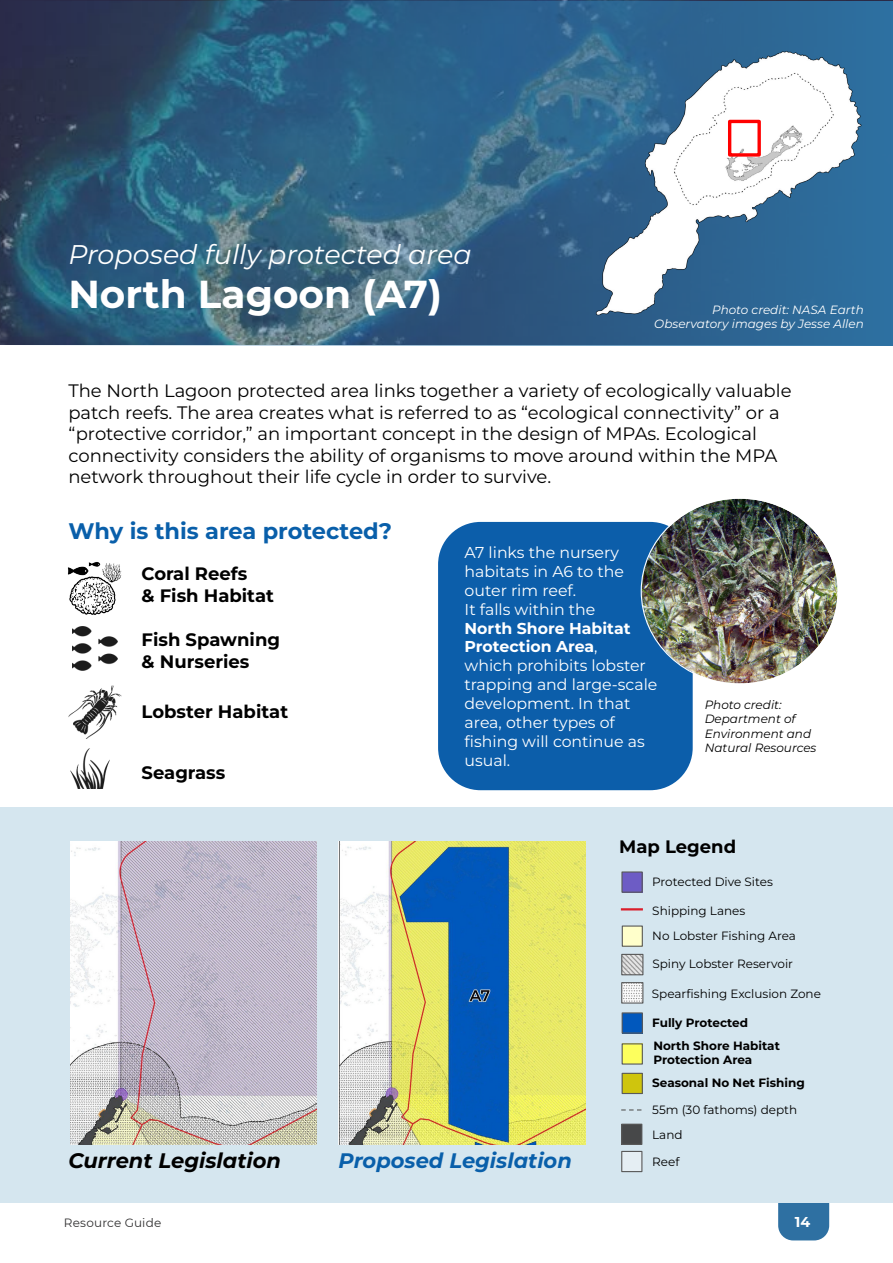
<style>
.page{position:relative;width:893px;height:1263px;background:#fff}
.page>*{position:absolute;margin:0;border:0;box-sizing:border-box;transform-origin:0 0}
.t1{font:700 39px "Montserrat";color:#fff}
.t2{font:italic 27px "Montserrat";color:#fff}
.t3{font:700 22.5px "Montserrat";color:#095faa}
.t4{font:italic 700 21px "Montserrat";color:#095faa}
.t5{font:italic 700 21px "Montserrat";color:#000}
.t6{font:18px/21.6px "Montserrat";color:#000}
.t7{font:700 18px/21.6px "Montserrat";color:#000}
.t8{font:15.75px/18.9px "Montserrat";color:#fff}
.t9{font:700 14.25px "Montserrat";color:#fff}
.t10{font:12px/25.5px "Montserrat";color:#000}
.t11{font:700 12px/14.4px "Montserrat";color:#000}
.t12{font:italic 12px/14.4px "Montserrat";color:#000}
.t13{font:italic 12px/14.4px "Montserrat";color:#fff;text-align:right}
.t14{font:12px "Montserrat";letter-spacing:.015em;color:#313031}
.s1{font-weight:700}
</style>
<div class="page">
<svg style="left:0;top:0;width:893px;height:1px"></svg>
<div style="left:778px;top:1203px;width:51px;height:37px;background:#2e70a2"></div>
<div style="left:0;top:807px;width:893px;height:396px;background:#d5e6ef"></div>
<img style="left:70px;top:841px;width:247px;height:303px">
<img style="left:339px;top:841px;width:247px;height:303px">
<img style="left:69px;top:686px;width:53px;height:53px">
<svg style="left:0;top:1px;width:893px;height:344px;background:#305c7c"></svg>
<img style="left:456px;top:33px;width:423px;height:299px">
<img style="left:73px;top:626px;width:44px;height:45px">
<div style="left:438px;top:522px;width:255px;height:268px;background:#0c5eaa"></div>
<img style="left:640px;top:498px;width:198px;height:187px">
<div style="left:728px;top:120px;width:33px;height:37px;border:3px solid #f00"></div>
<img style="left:67px;top:562px;width:55px;height:53px">
<img style="left:623px;top:956px;width:18px;height:17px">
<div style="left:621px;top:954px;width:22px;height:21px;border:1px solid #595959"></div>
<div style="left:622px;top:1013px;width:20px;height:20px;background:#0158bd"></div>
<div style="left:622px;top:1012px;width:21px;height:22px;border:1px solid #595959"></div>
<div style="left:622px;top:872px;width:20px;height:20px;background:#6d5cc5"></div>
<div style="left:621px;top:871px;width:22px;height:22px;border:1px solid #595959"></div>
<div style="left:622px;top:1124px;width:20px;height:20px;background:#474849"></div>
<div style="left:621px;top:1124px;width:21px;height:21px;border:1px solid #595959"></div>
<svg style="left:621px;top:1109px;width:21px;height:1px"></svg>
<div style="left:622px;top:1151px;width:20px;height:20px;background:#e5eef3"></div>
<div style="left:621px;top:1151px;width:21px;height:21px;border:1px solid #595959"></div>
<hr style="left:621px;top:908px;width:22px;height:2px;background:#db1d2a">
<div style="left:622px;top:926px;width:20px;height:20px;background:#ffffcb"></div>
<div style="left:622px;top:925px;width:21px;height:22px;border:1px solid #595959"></div>
<div style="left:622px;top:1073px;width:20px;height:20px;background:#cfc50d"></div>
<div style="left:622px;top:1073px;width:21px;height:21px;border:1px solid #595959"></div>
<div style="left:622px;top:1044px;width:20px;height:20px;background:#fdff5d"></div>
<div style="left:622px;top:1043px;width:21px;height:21px;border:1px solid #595959"></div>
<img style="left:623px;top:984px;width:18px;height:17px">
<div style="left:621px;top:982px;width:22px;height:21px;border:1px solid #595959"></div>
<img style="left:71px;top:748px;width:39px;height:41px">
<h2 class="t2" style="left:68px;top:235px;width:405px">Proposed fully protected area</h2>
<h1 class="t1" style="left:68px;top:266px;width:375px">North Lagoon (A7)</h1>
<p class="t13" style="left:654px;top:302px;width:211px">Photo credit: NASA Earth<br>Observatory images by Jesse Allen</p>
<p class="t6" style="left:68px;top:379px;width:725px">The North Lagoon protected area links together a variety of ecologically valuable patch reefs. The area creates what is referred to as “ecological connectivity” or a “protective corridor,” an important concept in the design of MPAs. Ecological connectivity considers the ability of organisms to move around within the MPA network throughout their life cycle in order to survive.</p>
<p class="t3" style="left:68px;top:514px;width:325px">Why is this area protected?</p>
<p class="t7" style="left:142px;top:562px;width:134px">Coral Reefs<br>&amp; Fish Habitat</p>
<p class="t7" style="left:142px;top:628px;width:140px">Fish Spawning &amp; Nurseries</p>
<p class="t7" style="left:142px;top:700px;width:148px">Lobster Habitat</p>
<p class="t7" style="left:142px;top:761px;width:85px">Seagrass</p>
<p class="t8" style="left:465px;top:542px;width:161px">A7 links the nursery habitats in A6 to the outer rim reef.<br>It falls within the</p>
<p class="t8" style="left:465px;top:618px;width:194px"><span class="s1">North Shore Habitat<br>Protection Area</span>,<br>which prohibits lobster trapping and large-scale development. In that area, other types of fishing will continue as usual.</p>
<p class="t12" style="left:705px;top:697px;width:113px">Photo credit:<br>Department of<br>Environment and<br>Natural Resources</p>
<p class="t7" style="left:619px;top:835px;width:118px">Map Legend</p>
<p class="t10" style="left:652px;top:869px;width:122px">Protected Dive Sites</p>
<p class="t10" style="left:652px;top:897px;width:145px">Shipping Lanes<br>No Lobster Fishing Area</p>
<p class="t10" style="left:652px;top:951px;width:142px">Spiny Lobster Reservoir</p>
<p class="t10" style="left:652px;top:980px;width:171px">Spearfishing Exclusion Zone</p>
<p class="t11" style="left:652px;top:1015px;width:97px">Fully Protected</p>
<p class="t5" style="left:68px;top:1145px;width:214px">Current Legislation</p>
<p class="t4" style="left:339px;top:1145px;width:235px">Proposed Legislation</p>
<p class="t11" style="left:653px;top:1038px;width:128px">North Shore Habitat<br>Protection Area</p>
<p class="t11" style="left:652px;top:1075px;width:154px">Seasonal No Net Fishing</p>
<p class="t10" style="left:652px;top:1097px;width:146px;line-height:24.8px">55m (30 fathoms) depth<br>Land</p>
<p class="t10" style="left:652px;top:1148px;width:29px">Reef</p>
<p class="t14" style="left:64px;top:1214px;width:99px">Resource Guide</p>
<p class="t9" style="left:795px;top:1211px;width:17px">14</p>
</div>
